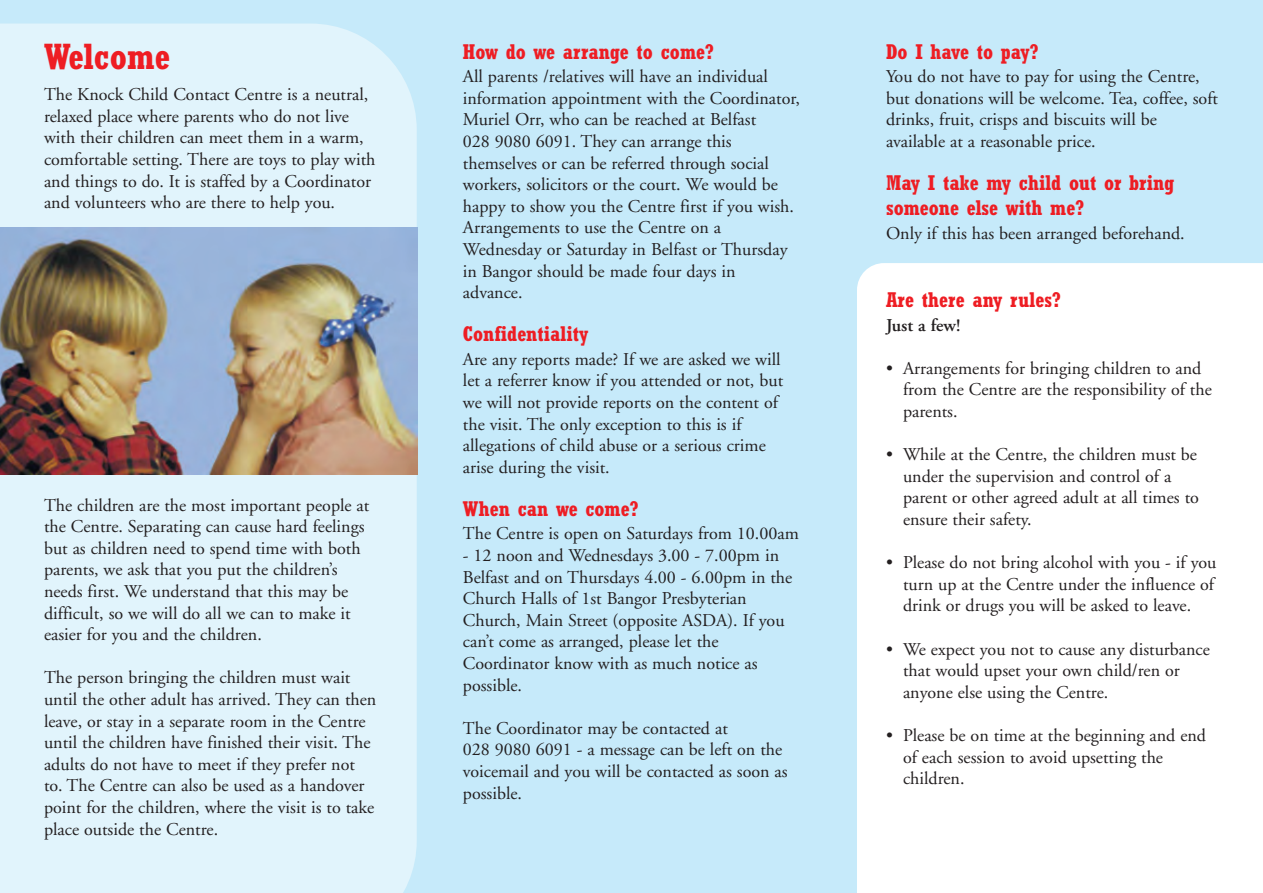
<style>
.page{position:relative;width:1263px;height:893px;background:#c6eafa}
.page>*{position:absolute;margin:0;border:0;box-sizing:border-box;transform-origin:0 0}
.t1{font:700 condensed 36px "Rockwell";color:#ee1d23}
.t2{font:700 condensed 21px/25.2px "Rockwell";color:#ee1d23}
.t3{font:18px/21.6px "Adobe Garamond";color:#231f20}
.t4{font:600 18px "Adobe Garamond";color:#231f20}
</style>
<div class="page">
<div style="left:0;top:24px;width:417px;height:869px;background:#e1f4fc"></div>
<div style="left:857px;top:263px;width:406px;height:630px;background:#fff"></div>
<img style="left:0;top:228px;width:417px;height:246px">
<h1 class="t1" style="left:44px;top:36px;width:128px">Welcome</h1>
<p class="t3" style="left:44px;top:85px;width:333px">The Knock Child Contact Centre is a neutral, relaxed place where parents who do not live with their children can meet them in a warm, comfortable setting. There are toys to play with and things to do. It is staffed by a Coordinator and volunteers who are there to help you.</p>
<p class="t3" style="left:44px;top:496px;width:327px">The children are the most important people at the Centre. Separating can cause hard feelings but as children need to spend time with both parents, we ask that you put the children’s needs first. We understand that this may be difficult, so we will do all we can to make it easier for you and the children.</p>
<p class="t3" style="left:44px;top:668px;width:334px">The person bringing the children must wait until the other adult has arrived. They can then leave, or stay in a separate room in the Centre until the children have finished their visit. The adults do not have to meet if they prefer not to. The Centre can also be used as a handover point for the children, where the visit is to take place outside the Centre.</p>
<p class="t2" style="left:463px;top:39px;width:252px">How do we arrange to come?</p>
<p class="t3" style="left:463px;top:67px;width:338px">All parents /relatives will have an individual information appointment with the Coordinator, Muriel Orr, who can be reached at Belfast<br>028 9080 6091. They can arrange this themselves or can be referred through social workers, solicitors or the court. We would be happy to show you the Centre first if you wish.<br>Arrangements to use the Centre on a Wednesday or Saturday in Belfast or Thursday in Bangor should be made four days in<br>advance.</p>
<p class="t2" style="left:463px;top:322px;width:127px">Confidentiality</p>
<p class="t3" style="left:463px;top:350px;width:322px">Are any reports made? If we are asked we will let a referrer know if you attended or not, but we will not provide reports on the content of the visit. The only exception to this is if allegations of child abuse or a serious crime arise during the visit.</p>
<p class="t2" style="left:463px;top:496px;width:177px">When can we come?</p>
<p class="t3" style="left:463px;top:524px;width:337px">The Centre is open on Saturdays from 10.00am</p>
<p class="t3" style="left:463px;top:546px;width:331px">- 12 noon and Wednesdays 3.00 - 7.00pm in Belfast and on Thursdays 4.00 - 6.00pm in the Church Halls of 1st Bangor Presbyterian Church, Main Street (opposite ASDA). If you can’t come as arranged, please let the Coordinator know with as much notice as possible.</p>
<p class="t3" style="left:463px;top:719px;width:326px">The Coordinator may be contacted at<br>028 9080 6091 - a message can be left on the voicemail and you will be contacted as soon as possible.</p>
<p class="t2" style="left:886px;top:39px;width:154px">Do I have to pay?</p>
<p class="t3" style="left:886px;top:67px;width:334px">You do not have to pay for using the Centre, but donations will be welcome. Tea, coffee, soft drinks, fruit, crisps and biscuits will be available at a reasonable price.</p>
<p class="t2" style="left:886px;top:170px;width:290px">May I take my child out or bring someone else with me?</p>
<p class="t3" style="left:886px;top:224px;width:300px">Only if this has been arranged beforehand.</p>
<p class="t2" style="left:886px;top:287px;width:176px">Are there any rules?</p>
<p class="t4" style="left:886px;top:318px;width:76px">Just a few!</p>
<p class="t3" style="left:903px;top:359px;width:310px;text-indent:-17px">• Arrangements for bringing children to and from the Centre are the responsibility of the parents.</p>
<p class="t3" style="left:903px;top:445px;width:297px;text-indent:-17px">• While at the Centre, the children must be under the supervision and control of a parent or other agreed adult at all times to ensure their safety.</p>
<p class="t3" style="left:903px;top:553px;width:315px;text-indent:-17px">• Please do not bring alcohol with you - if you turn up at the Centre under the influence of drink or drugs you will be asked to leave.</p>
<p class="t3" style="left:903px;top:640px;width:308px;text-indent:-17px">• We expect you not to cause any disturbance that would upset your own child/ren or anyone else using the Centre.</p>
<p class="t3" style="left:903px;top:726px;width:305px;text-indent:-17px">• Please be on time at the beginning and end of each session to avoid upsetting the children.</p>
</div>
